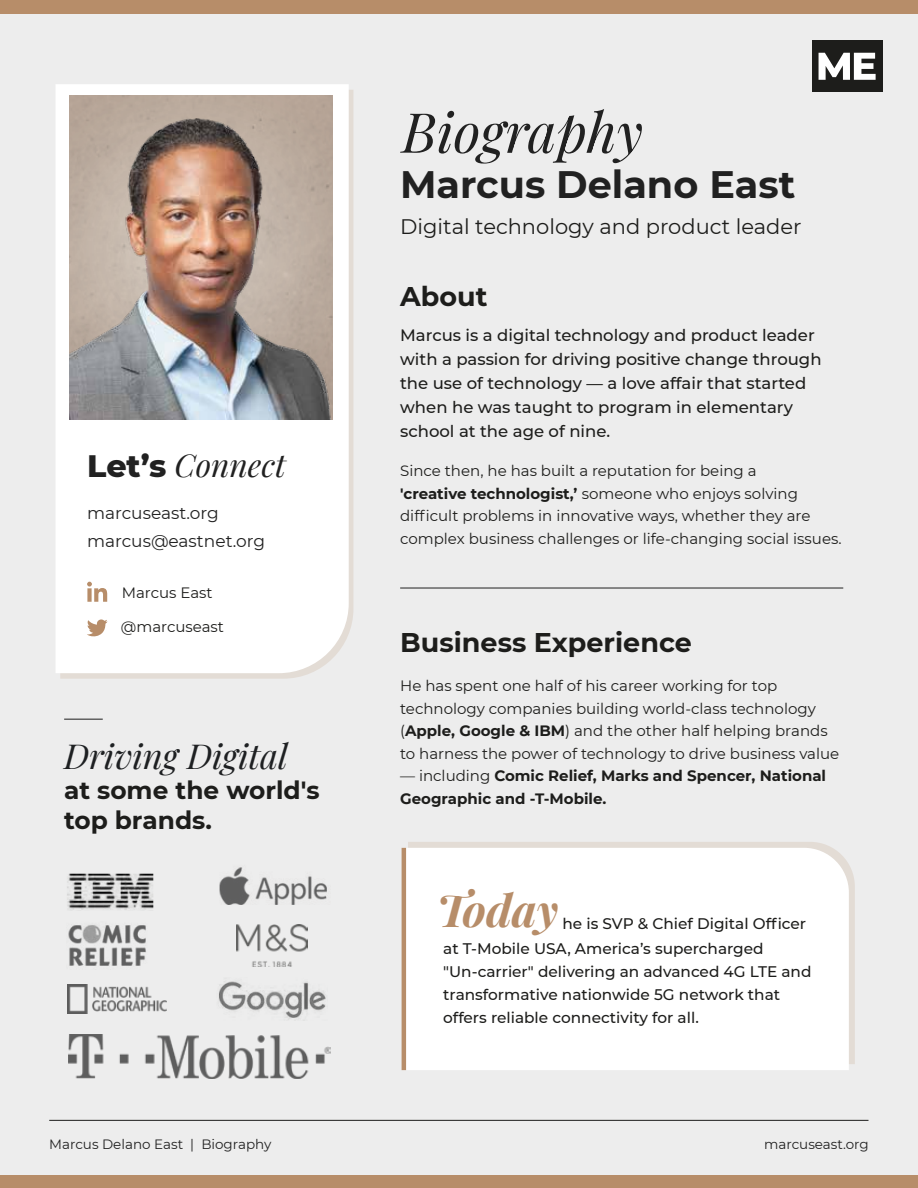
<style>
.page{position:relative;width:918px;height:1188px;background:#ededed}
.page>*{position:absolute;margin:0;border:0;box-sizing:border-box;transform-origin:0 0}
.t1{font:italic 55.2px "Playfair Display";color:#212121}
.t2{font:italic 44.7px "Playfair Display";color:#b78d69}
.t3{font:700 38.25px "Montserrat";color:#212121}
.t4{font:italic 34.5px "Playfair Display";color:#1e2022}
.t5{font:italic 31.65px "Playfair Display";color:#212121}
.t6{font:700 27px "Montserrat";color:#1d1d1b}
.t7{font:700 24.9px/29.8px "Montserrat";color:#1d1d1b}
.t8{font:21px "Montserrat";color:#1d1d1b}
.t9{font:16.95px/27.9px "Montserrat";color:#212121}
.t10{font:500 16.5px/24px "Montserrat";color:#1d1d1b}
.t11{font:500 15.3px/23px "Montserrat";color:#1d1d1b}
.t12{font:15px/22.5px "Montserrat";color:#1d1d1b}
.t13{font:700 15px/22.5px "Montserrat";color:#1d1d1b}
.t14{font:13.5px "Montserrat";color:#212121}
.s1{font-family:"Montserrat";font-weight:800;font-style:normal}
.s2{font-weight:700}
.s3{font-weight:400}
</style>
<div class="page">
<svg style="left:60px;top:90px;width:293px;height:589px;fill:#e3dcd5"></svg>
<div style="left:0;top:0;width:918px;height:13px;background:#b78d69"></div>
<div style="left:0;top:1176px;width:918px;height:12px;background:#b78d69"></div>
<div style="left:56px;top:84px;width:293px;height:589px;background:#fff"></div>
<div style="left:69px;top:96px;width:264px;height:22px;background:#b8a89a"></div>
<svg style="left:87px;top:619px;width:20px;height:18px"></svg>
<svg style="left:87px;top:582px;width:20px;height:20px"></svg>
<hr style="left:400px;top:588px;width:443px;height:1px;background:#212121">
<div style="left:812px;top:41px;width:71px;height:51px;background:#1d1d1b"></div>
<svg style="left:819px;top:53px;width:57px;height:27px"></svg>
<svg style="left:408px;top:842px;width:447px;height:222px;background:#e4ded7"></svg>
<div style="left:406px;top:848px;width:443px;height:222px;background:#fff"></div>
<hr style="left:402px;top:848px;width:4px;height:222px;background:#b78d69">
<img style="left:68px;top:1035px;width:262px;height:44px">
<hr style="left:64px;top:719px;width:39px;height:1px;background:#212121">
<img style="left:69px;top:118px;width:264px;height:302px">
<hr style="left:49px;top:1120px;width:820px;height:1px;background:#1d1d1b">
<img style="left:219px;top:867px;width:108px;height:38px">
<img style="left:68px;top:925px;width:78px;height:41px">
<img style="left:218px;top:981px;width:108px;height:39px">
<img style="left:67px;top:873px;width:87px;height:37px">
<img style="left:68px;top:984px;width:98px;height:30px">
<img style="left:237px;top:924px;width:70px;height:42px">
<h1 class="t1" style="left:402px;top:89px;width:243px">Biography</h1>
<h3 class="t3" style="left:400px;top:157px;width:397px">Marcus Delano East</h3>
<h3 class="t8" style="left:400px;top:212px;width:403px">Digital technology and product leader</h3>
<h3 class="t5" style="left:87px;top:441px;width:200px"><span class="s1">Let’s</span> Connect</h3>
<p class="t9" style="left:87px;top:498px;width:179px">marcuseast.org marcus@eastnet.org</p>
<p class="t12" style="left:122px;top:581px;width:92px">Marcus East</p>
<p class="t12" style="left:121px;top:615px;width:105px">@marcuseast</p>
<h3 class="t4" style="left:64px;top:729px;width:225px">Driving Digital</h3>
<h3 class="t7" style="left:64px;top:774px;width:257px">at some the world's top brands.</h3>
<h3 class="t6" style="left:400px;top:277px;width:89px">About</h3>
<p class="t10" style="left:400px;top:323px;width:423px">Marcus is a digital technology and product leader with a passion for driving positive change through the use of technology — a love affair that started when he was taught to program in elementary school at the age of nine.</p>
<p class="t12" style="left:400px;top:459px;width:443px">Since then, he has built a reputation for being a<br><span class="s2">'creative technologist,’</span> someone who enjoys solving difficult problems in innovative ways, whether they are complex business challenges or life-changing social issues.</p>
<h3 class="t6" style="left:400px;top:623px;width:293px">Business Experience</h3>
<p class="t12" style="left:400px;top:674px;width:441px">He has spent one half of his career working for top technology companies building world-class technology (<span class="s2">Apple, Google &amp; IBM</span>) and the other half helping brands to harness the power of technology to drive business value</p>
<p class="t13" style="left:400px;top:764px;width:428px"><span class="s3">— including</span> Comic Relief, Marks and Spencer, National<br>Geographic and -T-Mobile.</p>
<h2 class="t2" style="left:437px;top:875px;width:123px">Today</h2>
<p class="t11" style="left:443px;top:937px;width:370px">at T-Mobile USA, America’s supercharged "Un-carrier" delivering an advanced 4G LTE and transformative nationwide 5G network that offers reliable connectivity for all.</p>
<p class="t11" style="left:562px;top:911px;width:245px">he is SVP &amp; Chief Digital Officer</p>
<p class="t14" style="left:49px;top:1135px;width:224px">Marcus Delano East | Biography</p>
<p class="t14" style="left:764px;top:1135px;width:106px">marcuseast.org</p>
</div>
